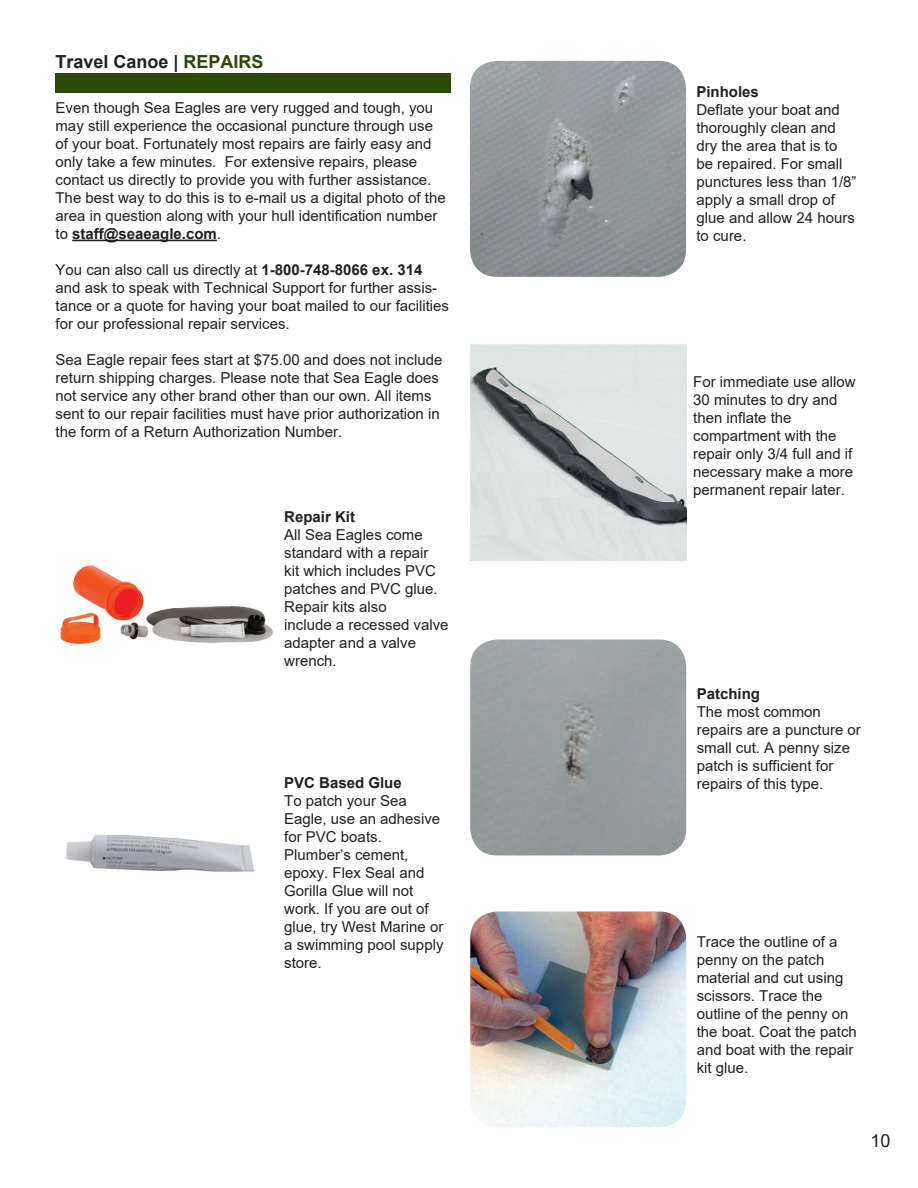
<style>
.page{position:relative;width:918px;height:1188px;background:#fff}
.page>*{position:absolute;margin:0;border:0;box-sizing:border-box;transform-origin:0 0}
.t1{font:700 18px "Arial";color:#231f20}
.t2{font:18px "Arial";color:#231f20}
.t3{font:15px/18px "Arial";color:#231f20}
.t4{font:700 15px "Arial";color:#231f20}
.s1{color:#2a4a06}
.s2{font-weight:700}
</style>
<div class="page">
<div style="left:56px;top:73px;width:396px;height:20px;background:#2a4a06"></div>
<hr style="left:72px;top:240px;width:145px;height:1px;background:#231f20">
<img style="left:73px;top:565px;width:158px;height:44px">
<img style="left:231px;top:606px;width:42px;height:37px">
<img style="left:144px;top:608px;width:87px;height:35px">
<img style="left:66px;top:835px;width:189px;height:37px">
<img style="left:470px;top:61px;width:216px;height:216px">
<img style="left:471px;top:345px;width:216px;height:216px">
<img style="left:470px;top:640px;width:216px;height:216px">
<img style="left:470px;top:911px;width:216px;height:216px">
<p class="t1" style="left:56px;top:49px;width:210px">Travel Canoe | <span class="s1">REPAIRS</span></p>
<p class="t3" style="left:56px;top:98px;width:392px">Even though Sea Eagles are very rugged and tough, you may still experience the occasional puncture through use of your boat. Fortunately most repairs are fairly easy and only take a few minutes. For extensive repairs, please contact us directly to provide you with further assistance.<br>The best way to do this is to e-mail us a digital photo of the area in question along with your hull identification number to <span class="s2">staff@seaeagle.com</span>.</p>
<p class="t3" style="left:56px;top:260px;width:395px">You can also call us directly at <span class="s2">1-800-748-8066 ex. 314 </span>and ask to speak with Technical Support for further assis&shy;tance or a quote for having your boat mailed to our facilities for our professional repair services.</p>
<p class="t3" style="left:56px;top:350px;width:388px">Sea Eagle repair fees start at $75.00 and does not include return shipping charges. Please note that Sea Eagle does not service any other brand other than our own. All items sent to our repair facilities must have prior authorization in the form of a Return Authorization Number.</p>
<p class="t4" style="left:284px;top:506px;width:72px">Repair Kit</p>
<p class="t3" style="left:284px;top:525px;width:166px">All Sea Eagles come standard with a repair<br>kit which includes PVC patches and PVC glue.<br>Repair kits also<br>include a recessed valve adapter and a valve wrench.</p>
<p class="t4" style="left:284px;top:772px;width:119px">PVC Based Glue</p>
<p class="t3" style="left:284px;top:791px;width:161px">To patch your Sea<br>Eagle, use an adhesive for PVC boats.<br>Plumber’s cement, epoxy. Flex Seal and<br>Gorilla Glue will not work. If you are out of glue, try West Marine or a swimming pool supply store.</p>
<p class="t4" style="left:696px;top:81px;width:64px">Pinholes</p>
<p class="t3" style="left:696px;top:101px;width:162px">Deflate your boat and thoroughly clean and dry the area that is to be repaired. For small punctures less than 1/8” apply a small drop of glue and allow 24 hours to cure.</p>
<p class="t3" style="left:693px;top:372px;width:164px">For immediate use allow<br>30 minutes to dry and then inflate the compartment with the repair only 3/4 full and if necessary make a more permanent repair later.</p>
<p class="t4" style="left:697px;top:683px;width:65px">Patching</p>
<p class="t3" style="left:697px;top:702px;width:166px">The most common repairs are a puncture or small cut. A penny size patch is sufficient for repairs of this type.</p>
<p class="t3" style="left:697px;top:932px;width:162px">Trace the outline of a penny on the patch material and cut using scissors. Trace the outline of the penny on the boat. Coat the patch and boat with the repair kit glue.</p>
<p class="t2" style="left:870px;top:1128px;width:22px">10</p>
</div>
